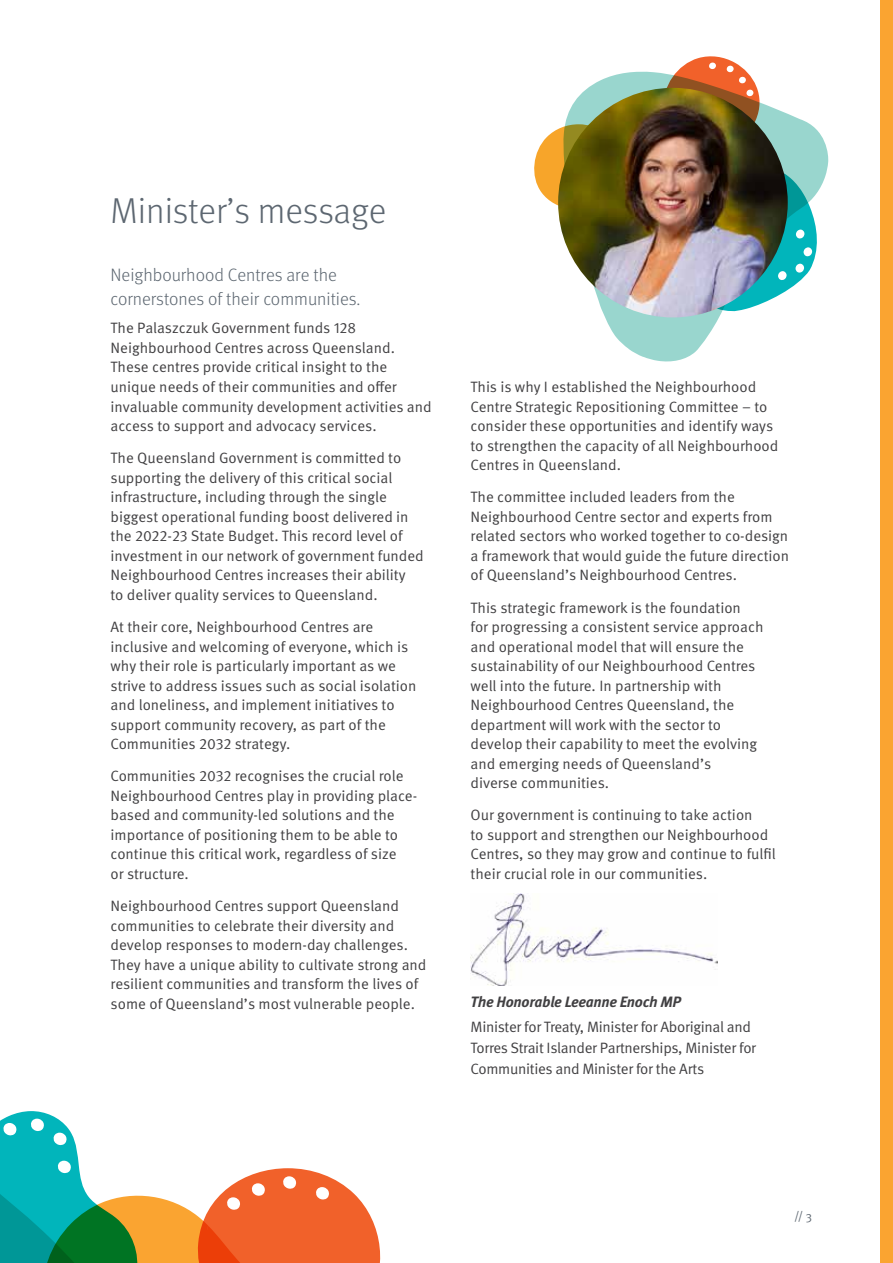
<style>
.page{position:relative;width:893px;height:1263px;background:#fff}
.page>*{position:absolute;margin:0;border:0;box-sizing:border-box;transform-origin:0 0}
.t1{font:300 36px "Meta Pro";color:#5d6771}
.t2{font:300 18px/24px "Meta Pro";color:#5d6771}
.t3{font:15px/19.5px "Meta Pro Norm";color:#414042}
.t4{font:15px/21px "Meta Pro Norm";letter-spacing:-.02em;color:#414042}
.t5{font:italic 700 15px "Meta Pro";letter-spacing:-.02em;color:#414042}
.t6{font:12px "Meta Pro Norm";color:#5d6771}
</style>
<div class="page">
<svg style="left:0;top:1111px;width:381px;height:152px"></svg>
<svg style="left:563px;top:71px;width:266px;height:291px"></svg>
<svg style="left:662px;top:56px;width:104px;height:78px"></svg>
<svg style="left:709px;top:167px;width:111px;height:145px"></svg>
<svg style="left:534px;top:124px;width:55px;height:82px"></svg>
<img style="left:558px;top:88px;width:230px;height:229px;border-radius:115px">
<div style="left:880px;top:0;width:13px;height:1263px;background:#faa431"></div>
<img style="left:471px;top:893px;width:246px;height:92px">
<h1 class="t1" style="left:111px;top:184px;width:277px">Minister’s message</h1>
<p class="t2" style="left:111px;top:262px;width:251px">Neighbourhood Centres are the cornerstones of their communities.</p>
<p class="t3" style="left:111px;top:318px;width:323px">The Palaszczuk Government funds 128<br>Neighbourhood Centres across Queensland.<br>These centres provide critical insight to the unique needs of their communities and offer invaluable community development activities and access to support and advocacy services.</p>
<p class="t3" style="left:111px;top:447px;width:315px">The Queensland Government is committed to supporting the delivery of this critical social infrastructure, including through the single biggest operational funding boost delivered in the 2022-23 State Budget. This record level of investment in our network of government funded Neighbourhood Centres increases their ability<br>to deliver quality services to Queensland.</p>
<p class="t3" style="left:111px;top:616px;width:307px">At their core, Neighbourhood Centres are inclusive and welcoming of everyone, which is why their role is particularly important as we strive to address issues such as social isolation and loneliness, and implement initiatives to support community recovery, as part of the Communities 2032 strategy.</p>
<p class="t3" style="left:111px;top:765px;width:308px">Communities 2032 recognises the crucial role Neighbourhood Centres play in providing place&shy;based and community-led solutions and the importance of positioning them to be able to continue this critical work, regardless of size<br>or structure.</p>
<p class="t3" style="left:111px;top:895px;width:317px">Neighbourhood Centres support Queensland communities to celebrate their diversity and develop responses to modern-day challenges.<br>They have a unique ability to cultivate strong and resilient communities and transform the lives of some of Queensland’s most vulnerable people.</p>
<p class="t3" style="left:471px;top:376px;width:309px">This is why I established the Neighbourhood Centre Strategic Repositioning Committee – to consider these opportunities and identify ways to strengthen the capacity of all Neighbourhood Centres in Queensland.</p>
<p class="t3" style="left:471px;top:486px;width:320px">The committee included leaders from the Neighbourhood Centre sector and experts from related sectors who worked together to co-design a framework that would guide the future direction of Queensland’s Neighbourhood Centres.</p>
<p class="t3" style="left:471px;top:597px;width:294px">This strategic framework is the foundation<br>for progressing a consistent service approach and operational model that will ensure the sustainability of our Neighbourhood Centres well into the future. In partnership with Neighbourhood Centres Queensland, the department will work with the sector to develop their capability to meet the evolving and emerging needs of Queensland’s<br>diverse communities.</p>
<p class="t3" style="left:471px;top:804px;width:307px">Our government is continuing to take action<br>to support and strengthen our Neighbourhood Centres, so they may grow and continue to fulfil their crucial role in our communities.</p>
<p class="t5" style="left:471px;top:989px;width:212px">The Honorable Leeanne Enoch MP</p>
<p class="t4" style="left:471px;top:1015px;width:287px">Minister for Treaty, Minister for Aboriginal and<br>Torres Strait Islander Partnerships, Minister for<br>Communities and Minister for the Arts</p>
<p class="t6" style="left:794px;top:1207px;width:20px">// 3</p>
</div>
